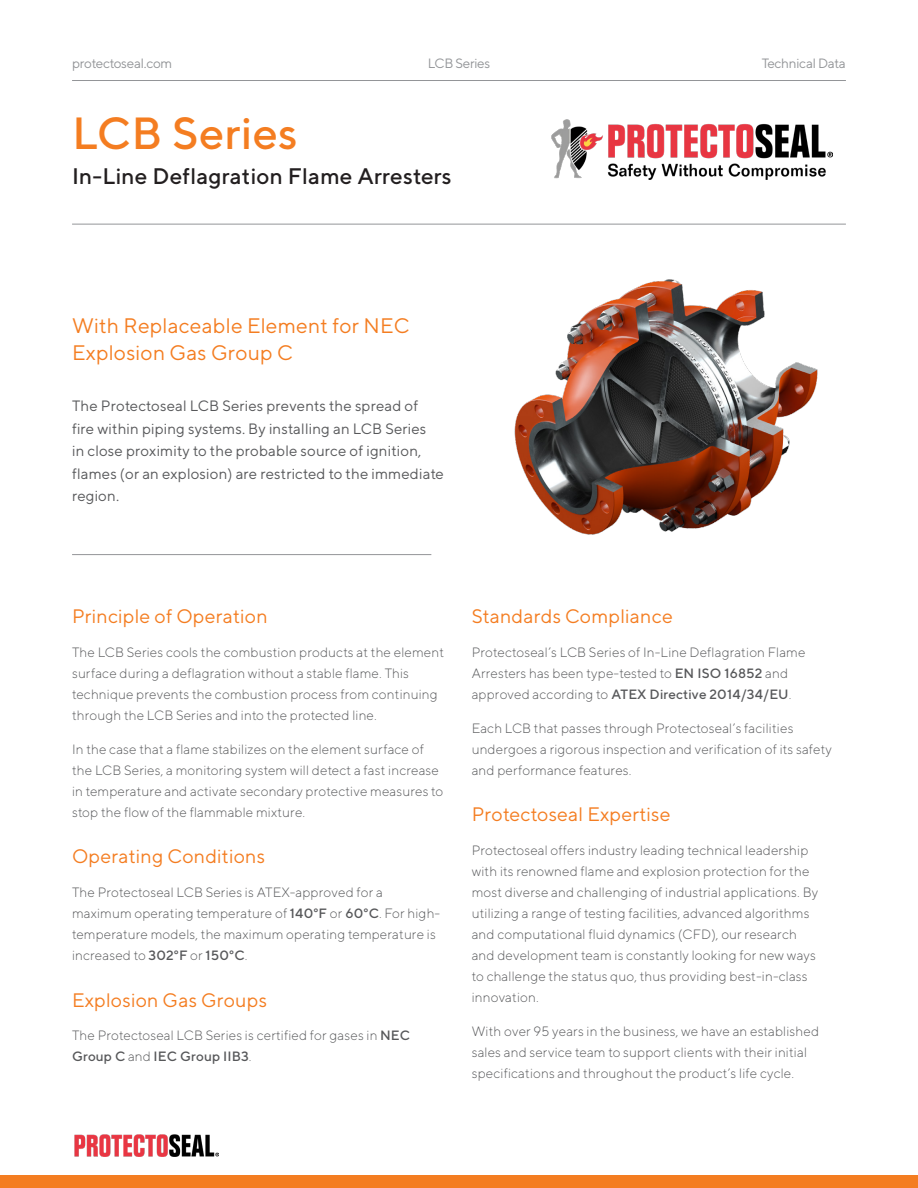
<style>
.page{position:relative;width:918px;height:1188px;background:#fff}
.page>*{position:absolute;margin:0;border:0;box-sizing:border-box;transform-origin:0 0}
.Title_Large{font:500 45px "TT Norms";letter-spacing:.01em;color:#f47d21}
.Title_small{font:500 22.5px "TT Norms";letter-spacing:.01em;color:#231f20}
.t1{font:21px/27px "TT Norms";letter-spacing:.01em;color:#f47d21}
.Sub_Header{font:19.5px "TT Norms";letter-spacing:.01em;color:#f47d21}
.Intro_Body{font:15px/22.5px "TT Norms";letter-spacing:.01em;color:#57585a}
.Body{font:300 13.5px/21px "TT Norms";letter-spacing:.01em;color:#57585a}
.t2{font:13.5px "TT Norms";letter-spacing:-.02em;color:#939598}
.s1{font-weight:500}
</style>
<div class="page">
<hr style="left:72px;top:224px;width:774px;height:1px;background:#939598">
<img style="left:552px;top:119px;width:281px;height:60px">
<hr style="left:72px;top:554px;width:359px;height:1px;background:#939598">
<div style="left:0;top:1175px;width:918px;height:13px;background:#f47d21"></div>
<hr style="left:72px;top:80px;width:774px;height:1px;background:#939598">
<img style="left:74px;top:1134px;width:144px;height:23px">
<img style="left:514px;top:279px;width:304px;height:256px">
<p class="t2" style="left:72px;top:55px;width:102px">protectoseal.com</p>
<p class="t2" style="left:428px;top:55px;width:64px">LCB Series</p>
<p class="t2" style="left:762px;top:55px;width:86px">Technical Data</p>
<p class="Title_Large" style="left:72px;top:105px;width:227px">LCB Series</p>
<p class="Title_small" style="left:72px;top:163px;width:381px">In-Line Deflagration Flame Arresters</p>
<p class="t1" style="left:72px;top:311px;width:339px">With Replaceable Element for NEC<br>Explosion Gas Group C</p>
<p class="Intro_Body" style="left:72px;top:394px;width:373px">The Protectoseal LCB Series prevents the spread of fire within piping systems. By installing an LCB Series<br>in close proximity to the probable source of ignition, flames (or an explosion) are restricted to the immediate region.</p>
<p class="Sub_Header" style="left:72px;top:604px;width:197px">Principle of Operation</p>
<p class="Body" style="left:72px;top:641px;width:374px">The LCB Series cools the combustion products at the element surface during a deflagration without a stable flame. This technique prevents the combustion process from continuing through the LCB Series and into the protected line.</p>
<p class="Body" style="left:72px;top:738px;width:373px">In the case that a flame stabilizes on the element surface of the LCB Series, a monitoring system will detect a fast increase in temperature and activate secondary protective measures to stop the flow of the flammable mixture.</p>
<p class="Sub_Header" style="left:72px;top:844px;width:195px">Operating Conditions</p>
<p class="Body" style="left:72px;top:881px;width:370px">The Protectoseal LCB Series is ATEX-approved for a maximum operating temperature of <span class="s1">140°F</span> or <span class="s1">60°C</span>. For high&shy;temperature models, the maximum operating temperature is increased to <span class="s1">302°F</span> or <span class="s1">150°C</span>.</p>
<p class="Sub_Header" style="left:72px;top:988px;width:196px">Explosion Gas Groups</p>
<p class="Body" style="left:72px;top:1025px;width:340px">The Protectoseal LCB Series is certified for gases in <span class="s1">NEC<br>Group C</span> and <span class="s1">IEC Group IIB3</span>.</p>
<p class="Sub_Header" style="left:472px;top:604px;width:203px">Standards Compliance</p>
<p class="Body" style="left:472px;top:641px;width:335px">Protectoseal’s LCB Series of In-Line Deflagration Flame<br>Arresters has been type-tested to <span class="s1">EN ISO 16852</span> and approved according to <span class="s1">ATEX Directive 2014/34/EU</span>.</p>
<p class="Body" style="left:472px;top:717px;width:362px">Each LCB that passes through Protectoseal’s facilities undergoes a rigorous inspection and verification of its safety and performance features.</p>
<p class="Sub_Header" style="left:472px;top:802px;width:200px">Protectoseal Expertise</p>
<p class="Body" style="left:472px;top:839px;width:348px">Protectoseal offers industry leading technical leadership with its renowned flame and explosion protection for the most diverse and challenging of industrial applications. By utilizing a range of testing facilities, advanced algorithms and computational fluid dynamics (CFD), our research and development team is constantly looking for new ways to challenge the status quo, thus providing best-in-class innovation.</p>
<p class="Body" style="left:472px;top:1020px;width:349px">With over 95 years in the business, we have an established sales and service team to support clients with their initial specifications and throughout the product’s life cycle.</p>
</div>
